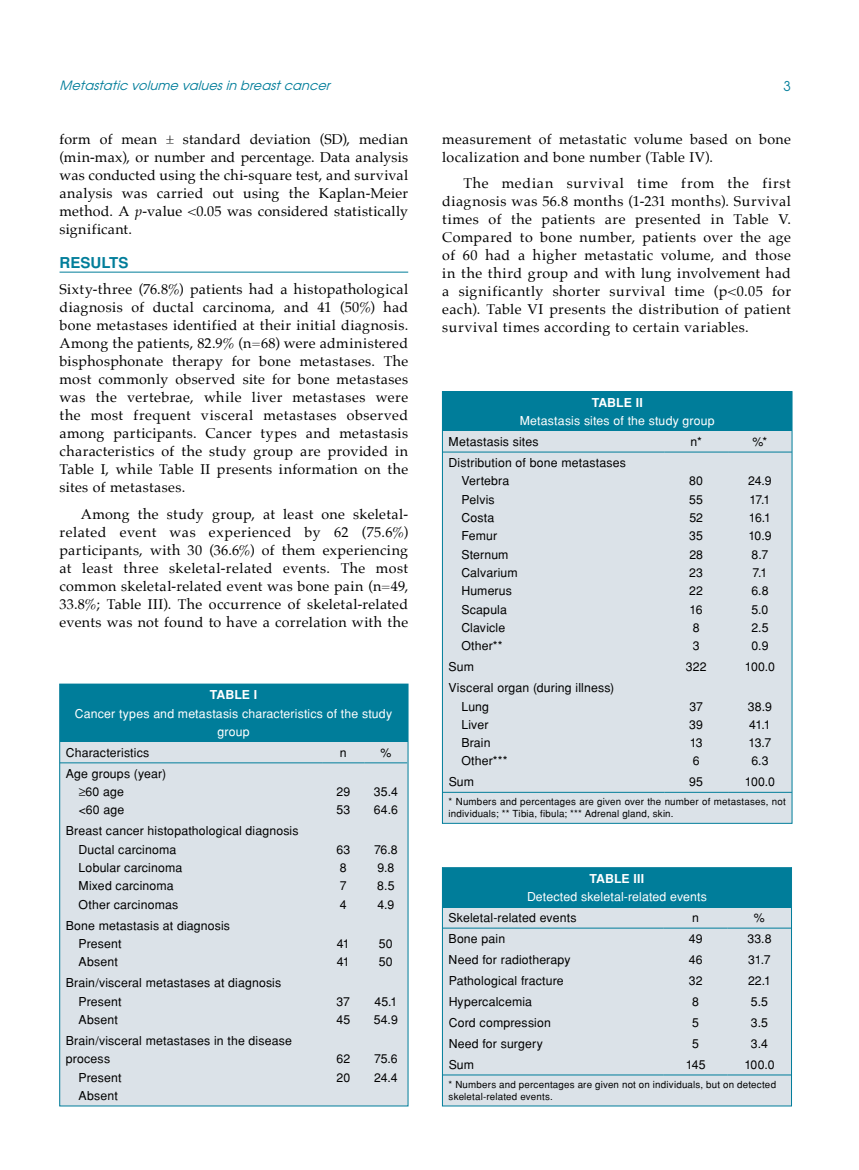
<style>
.page{position:relative;width:859px;height:1170px;background:#fff}
.page>*{position:absolute;margin:0;border:0;box-sizing:border-box;transform-origin:0 0}
.t1{font:700 15px "Helvetica Tr";letter-spacing:.005em;color:#007d9a}
.t2{font:14.25px/18px "Palatino";letter-spacing:.025em;color:#000;text-align:justify}
.t3{font:13.5px "Avant Garde Tr";color:#007d9a}
.t4{font:italic 12.75px "Avant Garde Tr";color:#007d9a}
.t5{font:12.3px/18.3px "Helvetica Normal Tr";letter-spacing:.01em;color:#000}
.t6{font:12.3px/18.3px "Helvetica Normal Tr";letter-spacing:.01em;color:#fff;text-align:center}
.t7{font:700 12.3px "Helvetica Tr";letter-spacing:.015em;color:#fff}
.t8{font:9.75px/11.7px "Helvetica Normal Tr";letter-spacing:.02em;color:#000}
.s1{font-style:italic}
</style>
<div class="page">
<hr style="left:60px;top:272px;width:348px;height:1px;background:#007d9a">
<div style="left:442px;top:391px;width:350px;height:432px;background:#dbe2e8"></div>
<div style="left:443px;top:392px;width:349px;height:39px;background:#007d9a"></div>
<hr style="left:443px;top:792px;width:221px;height:1px;background:#007d9a">
<hr style="left:664px;top:792px;width:64px;height:1px;background:#007d9a">
<hr style="left:728px;top:792px;width:64px;height:1px;background:#007d9a">
<hr style="left:443px;top:452px;width:221px;height:1px;background:#007d9a">
<hr style="left:664px;top:452px;width:64px;height:1px;background:#007d9a">
<hr style="left:728px;top:452px;width:64px;height:1px;background:#007d9a">
<div style="left:442px;top:391px;width:350px;height:432px;border:1px solid #007d9a"></div>
<div style="left:60px;top:684px;width:348px;height:421px;background:#dbe2e8"></div>
<div style="left:60px;top:684px;width:347px;height:57px;background:#007d9a"></div>
<hr style="left:60px;top:762px;width:262px;height:1px;background:#007d9a">
<hr style="left:322px;top:762px;width:43px;height:1px;background:#007d9a">
<hr style="left:365px;top:762px;width:42px;height:1px;background:#007d9a">
<div style="left:60px;top:683px;width:348px;height:423px;border:1px solid #007d9a"></div>
<div style="left:442px;top:867px;width:349px;height:238px;background:#dbe2e8"></div>
<div style="left:443px;top:867px;width:348px;height:40px;background:#007d9a"></div>
<hr style="left:443px;top:927px;width:221px;height:1px;background:#007d9a">
<hr style="left:664px;top:927px;width:63px;height:1px;background:#007d9a">
<hr style="left:727px;top:927px;width:64px;height:1px;background:#007d9a">
<hr style="left:443px;top:1074px;width:221px;height:1px;background:#007d9a">
<hr style="left:664px;top:1074px;width:63px;height:1px;background:#007d9a">
<hr style="left:727px;top:1074px;width:64px;height:1px;background:#007d9a">
<div style="left:442px;top:867px;width:350px;height:239px;border:1px solid #007d9a"></div>
<p class="t4" style="left:60px;top:78px;width:276px">Metastatic volume valuesin breastcancer</p>
<p class="t3" style="left:783px;top:77px;width:9px">3</p>
<p class="t2" style="left:60px;top:130px;width:350px">form of mean ± standard deviation (SD), median (min-max), or number and percentage. Data analysis was conducted using the chi-square test, and survival analysis was carried out using the Kaplan-Meier method. A <span class="s1">p</span>-value &lt;0.05 was considered statistically significant.</p>
<p class="t1" style="left:60px;top:253px;width:71px">RESULTS</p>
<p class="t2" style="left:60px;top:280px;width:350px">Sixty-three (76.8%) patients had a histopathological diagnosis of ductal carcinoma, and 41 (50%) had bone metastases identified at their initial diagnosis.<br>Among the patients, 82.9% (n=68) were administered bisphosphonate therapy for bone metastases. The most commonly observed site for bone metastases was the vertebrae, while liver metastases were the most frequent visceral metastases observed among participants. Cancer types and metastasis characteristics of the study group are provided in Table I, while Table II presents information on the sites of metastases.</p>
<p class="t2" style="left:60px;top:504px;width:350px;text-indent:21px">Among the study group, at least one skeletal&shy;related event was experienced by 62 (75.6%) participants, with 30 (36.6%) of them experiencing at least three skeletal-related events. The most common skeletal-related event was bone pain (n=49, 33.8%; Table III). The occurrence of skeletal-related events was not found to have a correlation with the</p>
<p class="t7" style="left:210px;top:687px;width:49px">TABLE I</p>
<p class="t6" style="left:75px;top:704px;width:319px">Cancer types and metastasis characteristics of the study group</p>
<p class="t5" style="left:66px;top:743px;width:85px">Characteristics</p>
<p class="t5" style="left:340px;top:743px;width:8px">n</p>
<p class="t5" style="left:380px;top:743px;width:12px">%</p>
<p class="t5" style="left:79px;top:764px;width:89px;text-indent:-13px">Age groups (year) ≥60 age<br>&lt;60 age</p>
<p class="t5" style="left:336px;top:782px;width:15px">29<br>53</p>
<p class="t5" style="left:374px;top:782px;width:26px">35.4<br>64.6</p>
<p class="t5" style="left:79px;top:821px;width:222px;text-indent:-13px">Breast cancer histopathological diagnosis<br>Ductal carcinoma<br>Lobular carcinoma<br>Mixed carcinoma<br>Other carcinomas</p>
<p class="t5" style="left:79px;top:916px;width:153px;text-indent:-13px">Bone metastasis at diagnosis<br>Present<br>Absent</p>
<p class="t5" style="left:79px;top:973px;width:204px;text-indent:-13px">Brain/visceral metastases at diagnosis<br>Present<br>Absent</p>
<p class="t5" style="left:66px;top:1031px;width:228px">Brain/visceral metastases in the disease</p>
<p class="t5" style="left:66px;top:1049px;width:46px">process</p>
<p class="t5" style="left:79px;top:1067px;width:45px">Present</p>
<p class="t5" style="left:79px;top:1086px;width:41px">Absent</p>
<p class="t5" style="left:336px;top:840px;width:15px">63<br>8<br>7<br>4</p>
<p class="t5" style="left:374px;top:840px;width:25px">76.8<br>9.8<br>8.5<br>4.9</p>
<p class="t5" style="left:337px;top:934px;width:14px">41<br>41</p>
<p class="t5" style="left:379px;top:934px;width:15px">50<br>50</p>
<p class="t5" style="left:336px;top:992px;width:15px">37<br>45</p>
<p class="t5" style="left:374px;top:992px;width:26px">45.1<br>54.9</p>
<p class="t5" style="left:336px;top:1049px;width:15px">62<br>20</p>
<p class="t5" style="left:374px;top:1049px;width:25px">75.6<br>24.4</p>
<p class="t2" style="left:442px;top:130px;width:350px">measurement of metastatic volume based on bone localization and bone number (Table IV).</p>
<p class="t2" style="left:442px;top:174px;width:350px;text-indent:21px">The median survival time from the first diagnosis was 56.8 months (1-231 months). Survival times of the patients are presented in Table V.<br>Compared to bone number, patients over the age of 60 had a higher metastatic volume, and those in the third group and with lung involvement had a significantly shorter survival time (p&lt;0.05 for each). Table VI presents the distribution of patient survival times according to certain variables.</p>
<p class="t7" style="left:592px;top:395px;width:53px">TABLE II</p>
<p class="t6" style="left:520px;top:411px;width:196px">Metastasis sites of the study group</p>
<p class="t5" style="left:449px;top:432px;width:91px">Metastasis sites</p>
<p class="t5" style="left:690px;top:432px;width:13px">n*</p>
<p class="t5" style="left:753px;top:432px;width:16px">%*</p>
<p class="t5" style="left:461px;top:453px;width:166px;text-indent:-13px">Distribution of bone metastases<br>Vertebra<br>Pelvis<br>Costa<br>Femur<br>Sternum<br>Calvarium<br>Humerus<br>Scapula<br>Clavicle<br>Other**</p>
<p class="t5" style="left:689px;top:472px;width:15px">80<br>55<br>52<br>35<br>28<br>23<br>22<br>16<br>8<br>3</p>
<p class="t5" style="left:748px;top:472px;width:25px;text-align:center">24.9<br>17.1<br>16.1<br>10.9<br>8.7<br>7.1<br>6.8<br>5.0<br>2.5<br>0.9</p>
<p class="t5" style="left:449px;top:657px;width:27px">Sum</p>
<p class="t5" style="left:686px;top:657px;width:22px">322</p>
<p class="t5" style="left:745px;top:657px;width:32px">100.0</p>
<p class="t5" style="left:461px;top:678px;width:154px;text-indent:-13px">Visceral organ (during illness)<br>Lung<br>Liver<br>Brain<br>Other***</p>
<p class="t5" style="left:689px;top:697px;width:15px;text-align:justify">37<br>39<br>13<br>6</p>
<p class="t5" style="left:748px;top:697px;width:26px;text-align:justify">38.9<br>41.1<br>13.7<br>6.3</p>
<p class="t5" style="left:449px;top:772px;width:27px">Sum</p>
<p class="t5" style="left:689px;top:772px;width:15px">95</p>
<p class="t5" style="left:745px;top:772px;width:32px">100.0</p>
<p class="t8" style="left:449px;top:796px;width:339px">* Numbers and percentages are given over the number of metastases, not individuals; ** Tibia, fibula; *** Adrenal gland, skin.</p>
<p class="t7" style="left:589px;top:871px;width:56px">TABLE III</p>
<p class="t6" style="left:527px;top:887px;width:181px">Detected skeletal-related events</p>
<p class="t5" style="left:449px;top:908px;width:129px">Skeletal-related events</p>
<p class="t5" style="left:692px;top:908px;width:8px">n</p>
<p class="t5" style="left:754px;top:908px;width:12px">%</p>
<p class="t5" style="left:449px;top:929px;width:58px">Bone pain</p>
<p class="t5" style="left:689px;top:929px;width:15px">49</p>
<p class="t5" style="left:747px;top:929px;width:26px">33.8</p>
<p class="t5" style="left:449px;top:950px;width:123px">Need for radiotherapy</p>
<p class="t5" style="left:689px;top:950px;width:15px">46</p>
<p class="t5" style="left:748px;top:950px;width:24px">31.7</p>
<p class="t5" style="left:449px;top:971px;width:117px">Pathological fracture</p>
<p class="t5" style="left:689px;top:971px;width:15px">32</p>
<p class="t5" style="left:748px;top:971px;width:24px">22.1</p>
<p class="t5" style="left:449px;top:992px;width:85px">Hypercalcemia</p>
<p class="t5" style="left:692px;top:992px;width:8px">8</p>
<p class="t5" style="left:751px;top:992px;width:19px">5.5</p>
<p class="t5" style="left:449px;top:1013px;width:104px">Cord compression</p>
<p class="t5" style="left:692px;top:1013px;width:8px">5</p>
<p class="t5" style="left:751px;top:1013px;width:19px">3.5</p>
<p class="t5" style="left:449px;top:1034px;width:96px">Need for surgery</p>
<p class="t5" style="left:692px;top:1034px;width:8px">5</p>
<p class="t5" style="left:751px;top:1034px;width:19px">3.4</p>
<p class="t5" style="left:449px;top:1055px;width:27px">Sum</p>
<p class="t5" style="left:686px;top:1055px;width:21px">145</p>
<p class="t5" style="left:744px;top:1055px;width:32px">100.0</p>
<p class="t8" style="left:449px;top:1078px;width:329px">* Numbers and percentages are given not on individuals, but on detected skeletal-related events.</p>
</div>
